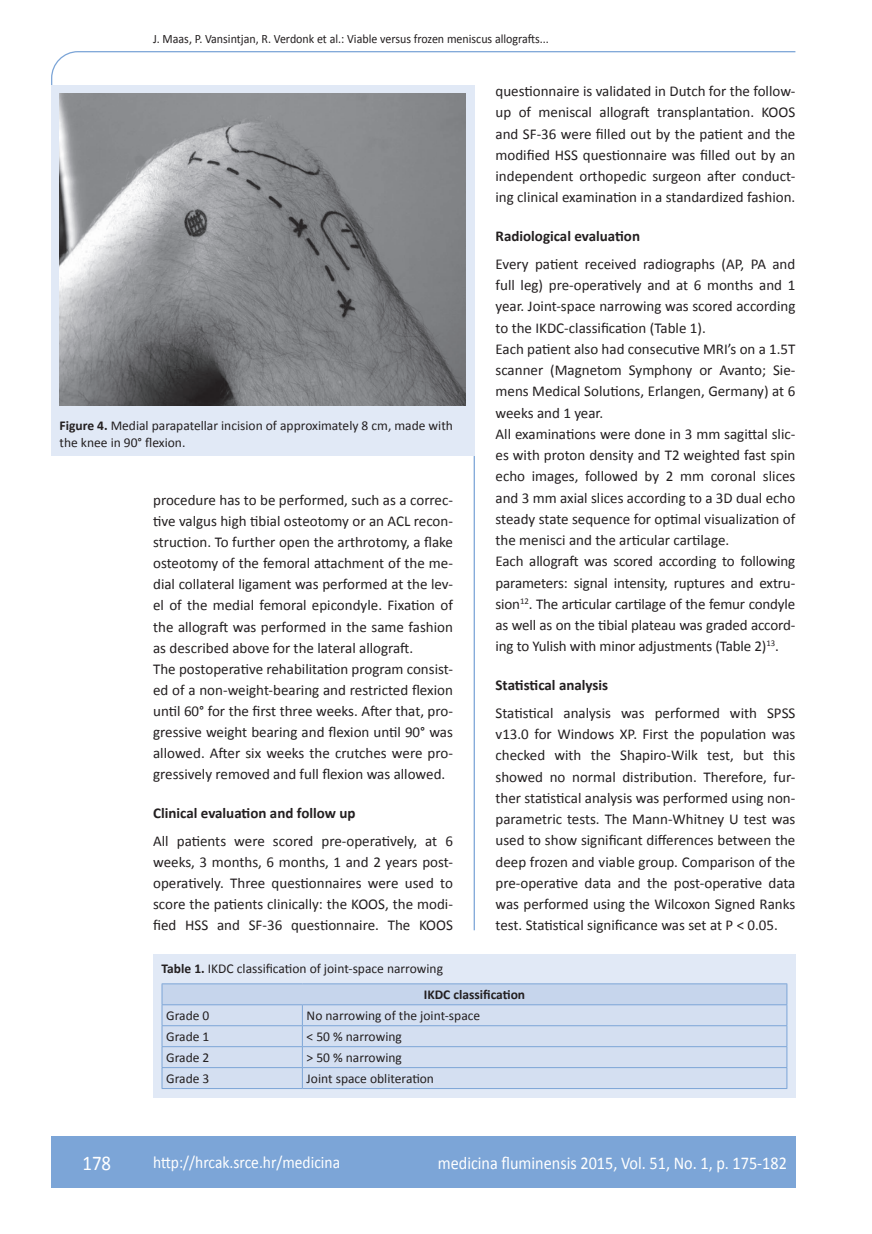
<style>
.page{position:relative;width:872px;height:1234px;background:#fff}
.page>*{position:absolute;margin:0;border:0;box-sizing:border-box;transform-origin:0 0}
.t1{font:21px "Calibri";color:#fff;scale:.9 1}
.t2{font:18px "Calibri";color:#fff;scale:.9 1}
.t3{font:17.25px "Calibri";color:#fff;scale:.9 1}
.t4{font:15px/21.3px "Calibri";color:#231f20;text-align:justify}
.t5{font:700 15px "Calibri";color:#231f20}
.t6{font:13.5px/16.5px "Calibri";color:#231f20}
.t7{font:12.75px "Calibri";color:#231f20;scale:.94 1}
.s1{font-weight:700}
</style>
<div class="page">
<svg style="left:51px;top:51px;width:745px;height:275px"></svg>
<hr style="left:473px;top:456px;width:2px;height:474px;background:#7ca5d7">
<div style="left:51px;top:1135px;width:744px;height:51px;background:#7ca5d7"></div>
<div style="left:51px;top:85px;width:423px;height:371px;background:#e1e9f6"></div>
<img style="left:60px;top:94px;width:405px;height:311px">
<div style="left:153px;top:954px;width:642px;height:143px;background:#e1e9f6"></div>
<div style="left:162px;top:983px;width:625px;height:21px;background:#c6d5ec"></div>
<div style="left:163px;top:1005px;width:623px;height:82px;background:#d4dff1"></div>
<hr style="left:162px;top:983px;width:140px;height:1px;background:#7ca5d7">
<hr style="left:302px;top:983px;width:485px;height:1px;background:#7ca5d7">
<hr style="left:162px;top:1004px;width:140px;height:1px;background:#7ca5d7">
<hr style="left:302px;top:1004px;width:485px;height:1px;background:#7ca5d7">
<hr style="left:162px;top:1025px;width:140px;height:1px;background:#7ca5d7">
<hr style="left:302px;top:1025px;width:485px;height:1px;background:#7ca5d7">
<hr style="left:162px;top:1046px;width:140px;height:1px;background:#7ca5d7">
<hr style="left:302px;top:1046px;width:485px;height:1px;background:#7ca5d7">
<hr style="left:162px;top:1066px;width:140px;height:1px;background:#7ca5d7">
<svg style="left:162px;top:983px;width:1px;height:104px"></svg>
<hr style="left:302px;top:1066px;width:485px;height:1px;background:#7ca5d7">
<svg style="left:302px;top:1004px;width:1px;height:83px"></svg>
<svg style="left:786px;top:983px;width:1px;height:104px"></svg>
<hr style="left:162px;top:1087px;width:140px;height:1px;background:#7ca5d7">
<hr style="left:302px;top:1087px;width:485px;height:1px;background:#7ca5d7">
<p class="t7" style="left:153px;top:30px;width:422px">J. Maas, P. Vansintjan, R. Verdonk et al.: Viable versus frozen meniscus allografts...</p>
<p class="t6" style="left:60px;top:417px;width:395px"><span class="s1">Figure 4.</span> Medial parapatellar incision of approximately 8 cm, made with the knee in 90° flexion.</p>
<p class="t4" style="left:153px;top:488px;width:301px;text-align:left">procedure has to be performed, such as a correc&shy;tive valgus high tibial osteotomy or an ACL recon&shy;struction. To further open the arthrotomy, a flake osteotomy of the femoral attachment of the me&shy;dial collateral ligament was performed at the lev&shy;el of the medial femoral epicondyle. Fixation of the allograft was performed in the same fashion as described above for the lateral allograft.<br>The postoperative rehabilitation program consist&shy;ed of a non-weight-bearing and restricted flexion until 60° for the first three weeks. After that, pro&shy;gressive weight bearing and flexion until 90° was allowed. After six weeks the crutches were pro&shy;gressively removed and full flexion was allowed.</p>
<p class="t5" style="left:153px;top:803px;width:204px">Clinical evaluation and follow up</p>
<p class="t4" style="left:153px;top:829px;width:301px">All patients were scored pre-operatively, at 6 weeks, 3 months, 6 months, 1 and 2 years post&shy;operatively. Three questionnaires were used to score the patients clinically: the KOOS, the modi&shy;fied HSS and SF-36 questionnaire. The KOOS</p>
<p class="t4" style="left:495px;top:80px;width:301px">questionnaire is validated in Dutch for the follow&shy;up of meniscal allograft transplantation. KOOS and SF-36 were filled out by the patient and the modified HSS questionnaire was filled out by an independent orthopedic surgeon after conduct&shy;ing clinical examination in a standardized fashion.</p>
<p class="t5" style="left:495px;top:226px;width:146px">Radiological evaluation</p>
<p class="t4" style="left:495px;top:252px;width:301px;text-align:left">Every patient received radiographs (AP, PA and full leg) pre-operatively and at 6 months and 1 year. Joint-space narrowing was scored according to the IKDC-classification (Table 1).<br>Each patient also had consecutive MRI’s on a 1.5T scanner (Magnetom Symphony or Avanto; Sie&shy;mens Medical Solutions, Erlangen, Germany) at 6 weeks and 1 year.<br>All examinations were done in 3 mm sagittal slic&shy;es with proton density and T2 weighted fast spin echo images, followed by 2 mm coronal slices and 3 mm axial slices according to a 3D dual echo steady state sequence for optimal visualization of the menisci and the articular cartilage.<br>Each allograft was scored according to following parameters: signal intensity, ruptures and extru&shy;sion<sup>12</sup>. The articular cartilage of the femur condyle as well as on the tibial plateau was graded accord&shy;ing to Yulish with minor adjustments (Table 2)<sup>13</sup>.</p>
<p class="t5" style="left:495px;top:675px;width:114px">Statistical analysis</p>
<p class="t4" style="left:495px;top:701px;width:301px">Statistical analysis was performed with SPSS v13.0 for Windows XP. First the population was checked with the Shapiro-Wilk test, but this showed no normal distribution. Therefore, fur&shy;ther statistical analysis was performed using non&shy;parametric tests. The Mann-Whitney U test was used to show significant differences between the deep frozen and viable group. Comparison of the pre-operative data and the post-operative data was performed using the Wilcoxon Signed Ranks test. Statistical significance was set at P &lt; 0.05.</p>
<p class="t6" style="left:424px;top:954px;width:103px;line-height:26.1px;text-indent:-262px"><span class="s1">Table 1.</span> IKDC classification of joint-space narrowing<br><span class="s1">IKDC classification</span></p>
<p class="t6" style="left:166px;top:1006px;width:45px">Grade 0</p>
<p class="t6" style="left:307px;top:1006px;width:175px">No narrowing of the joint-space</p>
<p class="t6" style="left:166px;top:1027px;width:45px">Grade 1</p>
<p class="t6" style="left:307px;top:1027px;width:97px">&lt; 50 % narrowing</p>
<p class="t6" style="left:166px;top:1048px;width:45px">Grade 2</p>
<p class="t6" style="left:307px;top:1048px;width:97px">&gt; 50 % narrowing</p>
<p class="t6" style="left:166px;top:1069px;width:45px">Grade 3</p>
<p class="t6" style="left:307px;top:1069px;width:129px">Joint space obliteration</p>
<h1 class="t1" style="left:82px;top:1149px;width:33px">178</h1>
<p class="t3" style="left:153px;top:1150px;width:209px">http://hrcak.srce.hr/medicina</p>
<p class="t2" style="left:438px;top:1151px;width:389px">medicina fluminensis 2015, Vol. 51, No. 1, p. 175-182</p>
</div>
